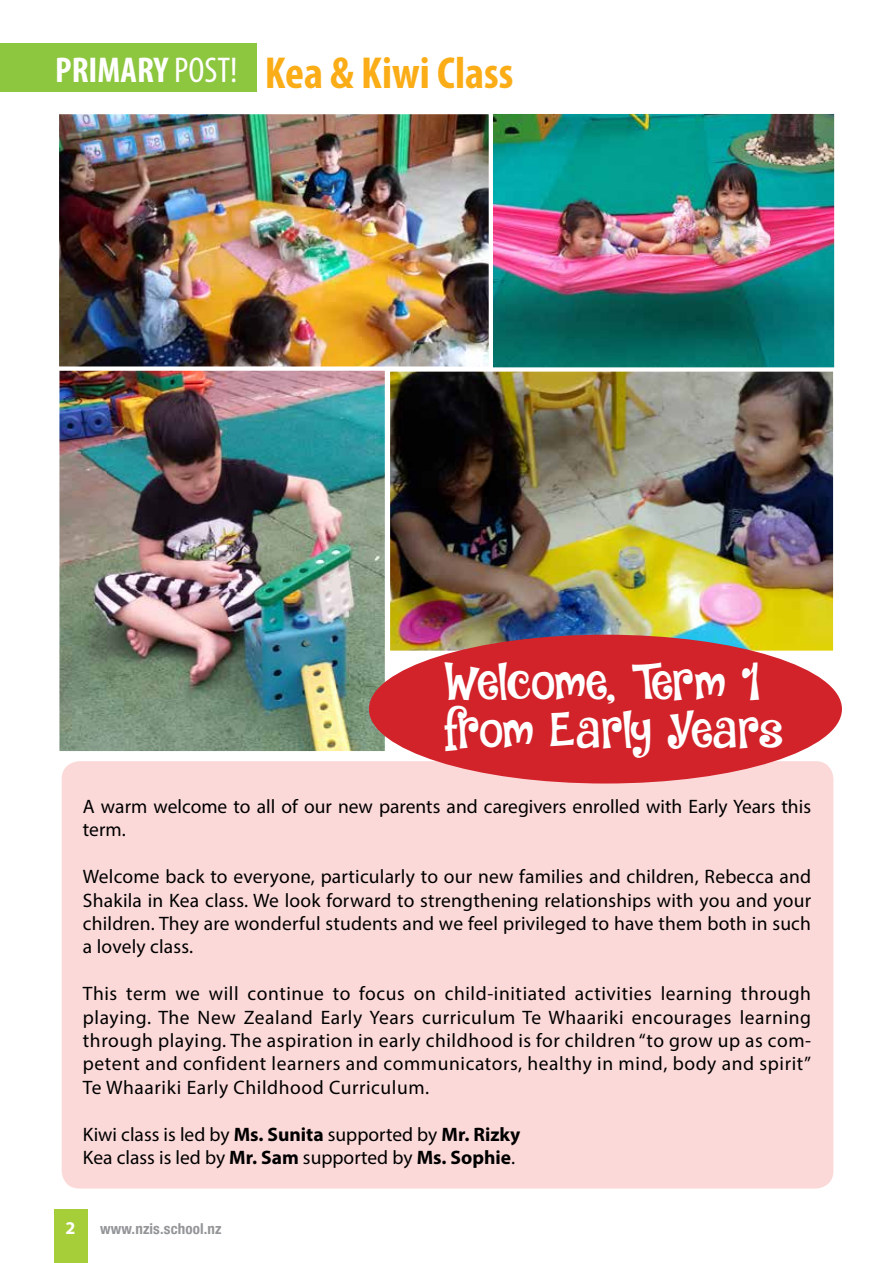
<style>
.page{position:relative;width:893px;height:1263px;background:#fff}
.page>*{position:absolute;margin:0;border:0;box-sizing:border-box;transform-origin:0 0}
.t1{font:48.9px/47.5px "DK Jambo";letter-spacing:-.035em;color:#fff}
.t2{font:700 condensed 45px "Myriad Pro";color:#fbad18}
.t3{font:700 condensed 36px "Myriad Pro";color:#fff}
.t4{font:19.5px/23.4px "Myriad Pro";color:#000}
.t5{font:700 18px "Myriad Pro";color:#fff}
.t6{font:700 condensed 15px "Helvetica Neue";letter-spacing:.01em;color:#939598}
.s1{font-size:36px;color:#fff}
.s2{font-weight:400;font-size:36px;color:#fff}
.s3{font-weight:700}
</style>
<div class="page">
<div style="left:54px;top:1209px;width:34px;height:54px;background:#a6ce39"></div>
<div style="left:62px;top:761px;width:771px;height:427px;background:#fcd9d9;border-radius:18px"></div>
<img style="left:60px;top:371px;width:324px;height:379px">
<div style="left:55px;top:366px;width:334px;height:389px;border:4px solid #fff"></div>
<img style="left:493px;top:115px;width:340px;height:252px">
<div style="left:488px;top:110px;width:350px;height:262px;border:4px solid #fff"></div>
<div style="left:0;top:44px;width:257px;height:48px;background:#8dc63f"></div>
<img style="left:60px;top:115px;width:428px;height:251px">
<div style="left:55px;top:110px;width:438px;height:261px;border:4px solid #fff"></div>
<img style="left:391px;top:372px;width:441px;height:278px">
<div style="left:386px;top:367px;width:451px;height:288px;border:4px solid #fff"></div>
<div style="left:369px;top:635px;width:473px;height:148px;background:#d2232a;border-radius:50%"></div>
<h3 class="t3" style="left:55px;top:47px;width:17px">PRIM</h3>
<h2 class="t2" style="left:121px;top:45px;width:394px"><span class="s1">ARY</span> <span class="s2">POST!</span> Kea &amp; Kiwi Class</h2>
<h1 class="t1" style="left:443px;top:661px;width:342px">Welcome, Term 1 from Early Years</h1>
<p class="t4" style="left:83px;top:794px;width:730px">A warm welcome to all of our new parents and caregivers enrolled with Early Years this term.</p>
<p class="t4" style="left:83px;top:865px;width:730px;text-align:justify">Welcome back to everyone, particularly to our new families and children, Rebecca and Shakila in Kea class. We look forward to strengthening relationships with you and your children. They are wonderful students and we feel privileged to have them both in such a lovely class.</p>
<p class="t4" style="left:83px;top:982px;width:730px;text-align:justify">This term we will continue to focus on child-initiated activities learning through playing. The New Zealand Early Years curriculum Te Whaariki encourages learning through playing. The aspiration in early childhood is for children “to grow up as com&shy;petent and confident learners and communicators, healthy in mind, body and spirit” Te Whaariki Early Childhood Curriculum.</p>
<p class="t4" style="left:83px;top:1122px;width:439px">Kiwi class is led by <span class="s3">Ms. Sunita</span> supported by <span class="s3">Mr. Rizky<br></span>Kea class is led by <span class="s3">Mr. Sam</span> supported by <span class="s3">Ms. Sophie</span>.</p>
<p class="t5" style="left:66px;top:1216px;width:11px">2</p>
<p class="t6" style="left:100px;top:1216px;width:123px">www.nzis.school.nz</p>
</div>
